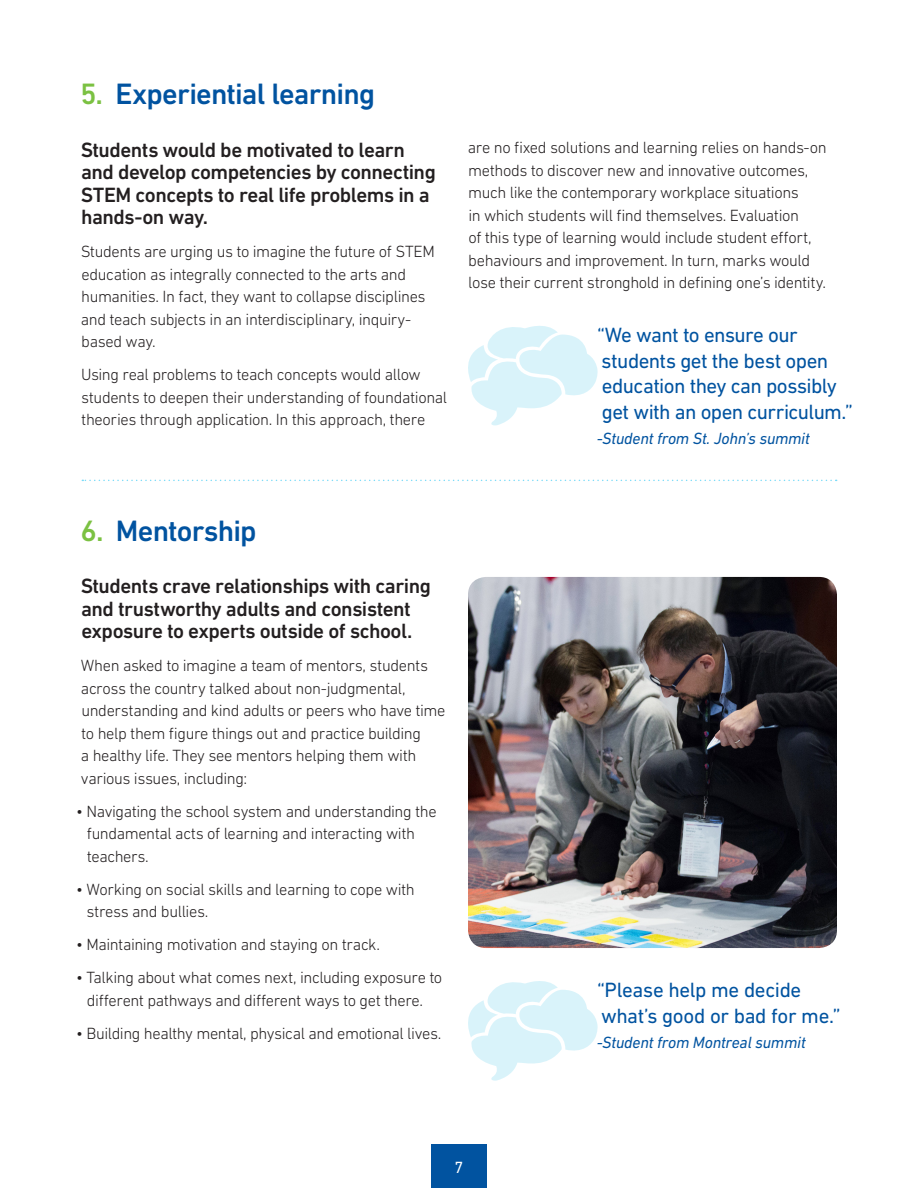
<style>
.page{position:relative;width:918px;height:1188px;background:#fff}
.page>*{position:absolute;margin:0;border:0;box-sizing:border-box;transform-origin:0 0}
.Body_Copy{font:500 30px "DIN Next W1 G";letter-spacing:-.025em;color:#0153a0}
.Body_Copy-2{font:500 21px/22.5px "DIN Next W1 G";letter-spacing:-.025em;color:#231f20}
.Body_Copy-3{font:21px/25.5px "DIN Next W1 G";letter-spacing:-.025em;color:#0153a0}
.Body_Copy-4{font:300 16.5px/22.5px "DIN Next W1 G";letter-spacing:-.025em;color:#231f20}
.Body_Copy-5{font:italic 16.5px "DIN Next W1 G";letter-spacing:-.015em;color:#0153a0}
.t1{font:16.5px "DIN Next W1 G";color:#fff}
.s1{color:#7bc142}
</style>
<div class="page">
<div style="left:431px;top:1145px;width:56px;height:43px;background:#0153a0"></div>
<svg style="left:468px;top:326px;width:130px;height:100px"></svg>
<svg style="left:468px;top:981px;width:130px;height:100px"></svg>
<svg style="left:82px;top:480px;width:755px;height:1px"></svg>
<img style="left:468px;top:577px;width:369px;height:371px">
<p class="Body_Copy" style="left:80px;top:77px;width:297px"><span class="s1">5.</span> Experiential learning</p>
<p class="Body_Copy-2" style="left:81px;top:138px;width:357px">Students would be motivated to learn and develop competencies by connecting<br>STEM concepts to real life problems in a hands-on way.</p>
<p class="Body_Copy-4" style="left:81px;top:240px;width:356px">Students are urging us to imagine the future of STEM education as integrally connected to the arts and humanities. In fact, they want to collapse disciplines and teach subjects in an interdisciplinary, inquiry&shy;based way.</p>
<p class="Body_Copy-4" style="left:81px;top:363px;width:368px">Using real problems to teach concepts would allow students to deepen their understanding of foundational theories through application. In this approach, there</p>
<p class="Body_Copy-4" style="left:468px;top:136px;width:360px">are no fixed solutions and learning relies on hands-on methods to discover new and innovative outcomes, much like the contemporary workplace situations<br>in which students will find themselves. Evaluation<br>of this type of learning would include student effort, behaviours and improvement. In turn, marks would lose their current stronghold in defining one’s identity.</p>
<p class="Body_Copy-3" style="left:597px;top:322px;width:257px">“We want to ensure our students get the best open education they can possibly get with an open curriculum.”</p>
<p class="Body_Copy-5" style="left:597px;top:429px;width:215px">-Student from St. John’s summit</p>
<p class="Body_Copy" style="left:81px;top:513px;width:177px"><span class="s1">6.</span> Mentorship</p>
<p class="Body_Copy-2" style="left:81px;top:575px;width:352px">Students crave relationships with caring and trustworthy adults and consistent exposure to experts outside of school.</p>
<p class="Body_Copy-4" style="left:81px;top:654px;width:366px">When asked to imagine a team of mentors, students across the country talked about non-judgmental, understanding and kind adults or peers who have time to help them figure things out and practice building<br>a healthy life. They see mentors helping them with various issues, including:</p>
<p class="Body_Copy-4" style="left:87px;top:800px;width:352px;text-indent:-11px">• Navigating the school system and understanding the fundamental acts of learning and interacting with teachers.</p>
<p class="Body_Copy-4" style="left:87px;top:878px;width:330px;text-indent:-10px">• Working on social skills and learning to cope with stress and bullies.</p>
<p class="Body_Copy-4" style="left:76px;top:933px;width:305px">• Maintaining motivation and staying on track.</p>
<p class="Body_Copy-4" style="left:76px;top:966px;width:368px;text-align:center">• Talking about what comes next, including exposure to different pathways and different ways to get there.</p>
<p class="Body_Copy-4" style="left:76px;top:1022px;width:367px">• Building healthy mental, physical and emotional lives.</p>
<p class="Body_Copy-3" style="left:597px;top:977px;width:245px">“Please help me decide what’s good or bad for me.”</p>
<p class="Body_Copy-5" style="left:597px;top:1033px;width:210px">-Student from Montreal summit</p>
<p class="t1" style="left:455px;top:1158px;width:10px">7</p>
</div>
